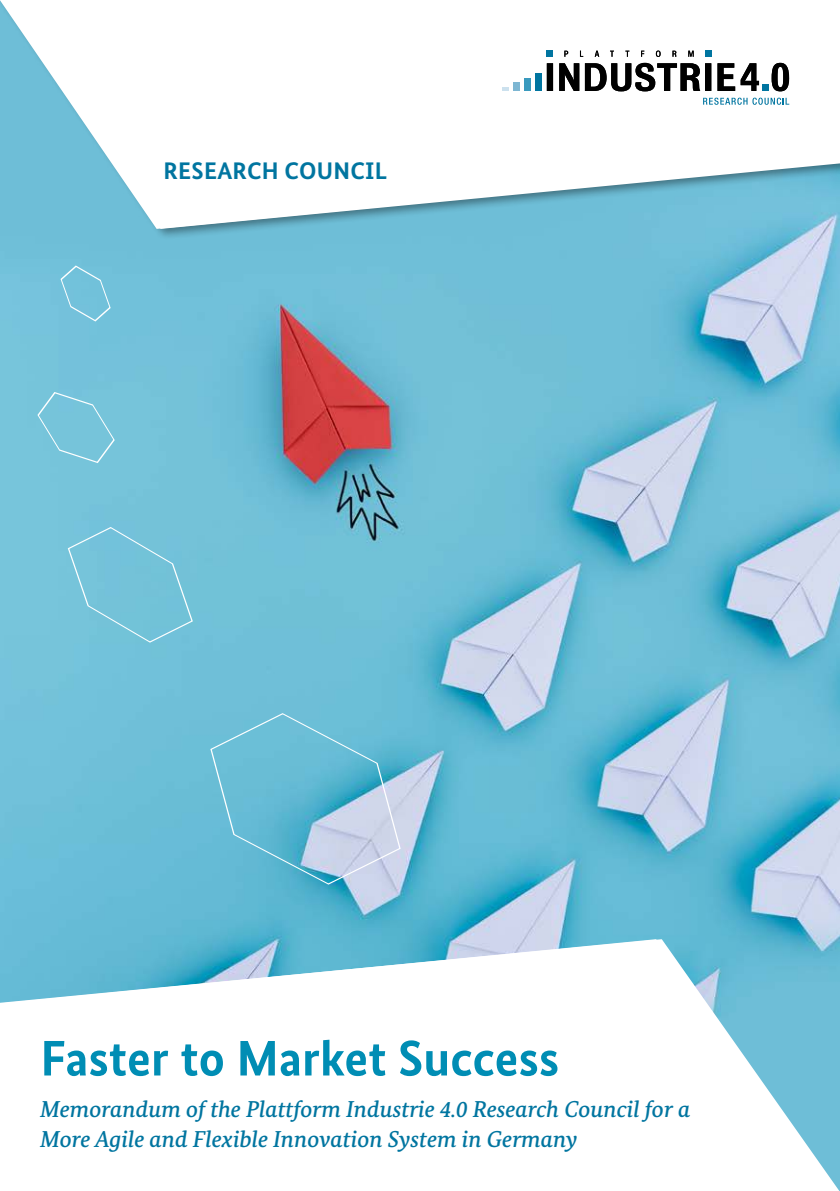
<style>
.page{position:relative;width:840px;height:1191px;background:#fff}
.page>*{position:absolute;margin:0;border:0;box-sizing:border-box;transform-origin:0 0}
.t1{font:700 50px "Bundes Sans";color:#008db4}
.t2{font:700 24px "Bundes Sans";letter-spacing:.01em;color:#0075a0}
.t3{font:italic 500 23px/30px "Bundes Serif";color:#0075a0}
</style>
<div class="page">
<img style="left:0;top:241px;width:839px;height:950px">
<div style="left:0;top:0;width:839px;height:241px;background:#000;opacity:.4"></div>
<div style="left:34px;top:384px;width:84px;height:86px;background:#76c4da"></div>
<svg style="left:57px;top:257px;width:57px;height:73px;background:#77c3db"></svg>
<div style="left:45px;top:515px;width:170px;height:139px;background:#74c2da"></div>
<svg style="left:173px;top:694px;width:264px;height:209px;background:#76bed7"></svg>
<svg style="left:0;top:0;width:839px;height:229px"></svg>
<div style="left:490px;top:47px;width:309px;height:65px;background:#fff"></div>
<div style="left:546px;top:63px;width:6px;height:28px;background:#000"></div>
<svg style="left:559px;top:63px;width:141px;height:28px"></svg>
<div style="left:704px;top:63px;width:7px;height:28px;background:#000"></div>
<svg style="left:717px;top:63px;width:17px;height:28px"></svg>
<svg style="left:564px;top:51px;width:4px;height:6px"></svg>
<svg style="left:579px;top:51px;width:4px;height:6px"></svg>
<svg style="left:594px;top:51px;width:5px;height:6px"></svg>
<svg style="left:610px;top:51px;width:3px;height:6px"></svg>
<svg style="left:625px;top:51px;width:4px;height:6px"></svg>
<svg style="left:641px;top:51px;width:3px;height:6px"></svg>
<svg style="left:655px;top:51px;width:5px;height:6px"></svg>
<svg style="left:672px;top:51px;width:4px;height:6px"></svg>
<svg style="left:688px;top:51px;width:5px;height:6px"></svg>
<svg style="left:546px;top:51px;width:6px;height:6px"></svg>
<div style="left:704px;top:51px;width:7px;height:6px;background:#0075a0"></div>
<svg style="left:740px;top:63px;width:48px;height:28px"></svg>
<div style="left:535px;top:73px;width:6px;height:18px;background:#0075a0"></div>
<div style="left:524px;top:79px;width:6px;height:12px;background:#3a9abe"></div>
<div style="left:513px;top:83px;width:6px;height:8px;background:#7db6d2"></div>
<svg style="left:502px;top:88px;width:7px;height:3px"></svg>
<svg style="left:703px;top:98px;width:85px;height:7px"></svg>
<svg style="left:0;top:939px;width:838px;height:252px"></svg>
<p class="t2" style="left:163px;top:156px;width:225px">RESEARCH COUNCIL</p>
<h1 class="t1" style="left:40px;top:1027px;width:520px">Faster to Market Success</h1>
<p class="t3" style="left:40px;top:1094px;width:651px">Memorandum of the Plattform Industrie 4.0 Research Council for a<br>More Agile and Flexible Innovation System in Germany</p>
</div>
